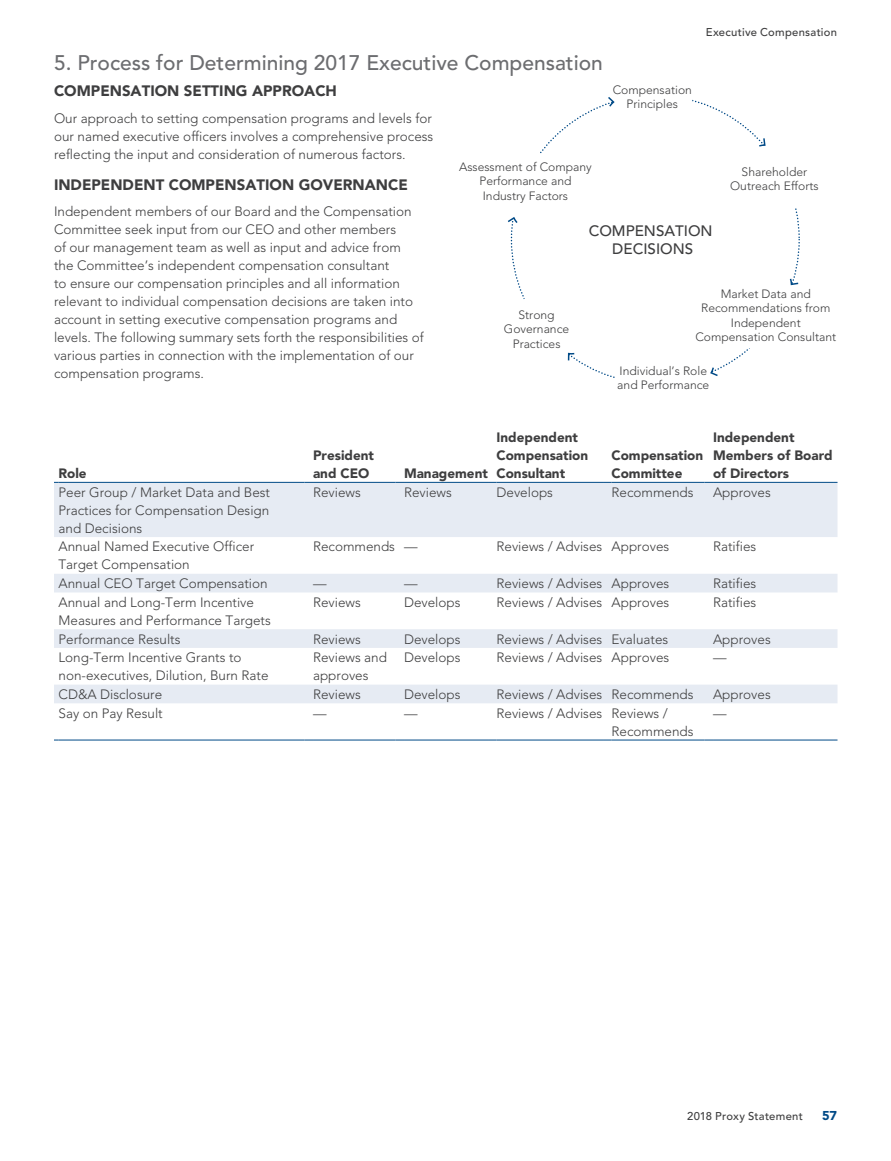
<style>
.page{position:relative;width:891px;height:1161px;background:#fff}
.page>*{position:absolute;margin:0;border:0;box-sizing:border-box;transform-origin:0 0}
.t1{font:500 21px "Avenir LT Std";color:#6c6d70}
.t2{font:900 15px "Avenir LT Std";color:#3e3e3f}
.t3{font:500 15px/18px "Avenir LT Std";color:#3e3e3f;text-align:center}
.t4{font:300 13.5px/18px "Avenir LT Std";color:#3e3e3f}
.t5{font:900 13.5px/18px "Avenir LT Std";color:#3e3e3f}
.t6{font:900 12.75px "Avenir LT Std";color:#004a87}
.t7{font:300 12px/14.4px "Avenir LT Std";color:#3e3e3f;text-align:center}
.t8{font:500 11.25px "Avenir LT Std";letter-spacing:.02em;color:#3e3e3f}
</style>
<div class="page">
<svg style="left:54px;top:483px;width:784px;height:220px"></svg>
<hr style="left:58px;top:482px;width:246px;height:1px;background:#004a87">
<hr style="left:313px;top:482px;width:83px;height:1px;background:#004a87">
<hr style="left:404px;top:482px;width:84px;height:1px;background:#004a87">
<hr style="left:497px;top:482px;width:106px;height:1px;background:#004a87">
<hr style="left:612px;top:482px;width:93px;height:1px;background:#004a87">
<hr style="left:713px;top:482px;width:120px;height:1px;background:#004a87">
<hr style="left:58px;top:740px;width:246px;height:1px;background:#004a87">
<hr style="left:313px;top:740px;width:83px;height:1px;background:#004a87">
<hr style="left:404px;top:740px;width:84px;height:1px;background:#004a87">
<hr style="left:497px;top:740px;width:106px;height:1px;background:#004a87">
<hr style="left:612px;top:740px;width:93px;height:1px;background:#004a87">
<hr style="left:713px;top:740px;width:120px;height:1px;background:#004a87">
<svg style="left:757px;top:137px;width:9px;height:10px"></svg>
<svg style="left:789px;top:277px;width:10px;height:9px"></svg>
<svg style="left:710px;top:367px;width:9px;height:9px"></svg>
<svg style="left:567px;top:352px;width:8px;height:9px"></svg>
<svg style="left:508px;top:218px;width:10px;height:5px"></svg>
<svg style="left:606px;top:97px;width:9px;height:10px"></svg>
<p class="t8" style="left:706px;top:25px;width:133px">Executive Compensation</p>
<h1 class="t1" style="left:54px;top:50px;width:550px">5. Process for Determining 2017 Executive Compensation</h1>
<p class="t2" style="left:54px;top:82px;width:285px">COMPENSATION SETTING APPROACH</p>
<p class="t4" style="left:54px;top:109px;width:381px;text-align:justify">Our approach to setting compensation programs and levels for our named executive officers involves a comprehensive process reflecting the input and consideration of numerous factors.</p>
<p class="t2" style="left:54px;top:175px;width:355px">INDEPENDENT COMPENSATION GOVERNANCE</p>
<p class="t4" style="left:54px;top:203px;width:371px">Independent members of our Board and the Compensation Committee seek input from our CEO and other members<br>of our management team as well as input and advice from<br>the Committee’s independent compensation consultant<br>to ensure our compensation principles and all information relevant to individual compensation decisions are taken into account in setting executive compensation programs and levels. The following summary sets forth the responsibilities of various parties in connection with the implementation of our compensation programs.</p>
<p class="t7" style="left:613px;top:83px;width:81px">Compensation<br>Principles</p>
<p class="t7" style="left:459px;top:160px;width:134px">Assessment of Company<br>Performance and<br>Industry Factors</p>
<p class="t7" style="left:730px;top:165px;width:90px">Shareholder<br>Outreach Efforts</p>
<p class="t3" style="left:589px;top:222px;width:125px">COMPENSATION<br>DECISIONS</p>
<p class="t7" style="left:695px;top:287px;width:142px">Market Data and<br>Recommendations from<br>Independent<br>Compensation Consultant</p>
<p class="t7" style="left:617px;top:363px;width:94px;text-align:left">Individual’s Role and Performance</p>
<p class="t7" style="left:504px;top:308px;width:67px">Strong<br>Governance<br>Practices</p>
<p class="t5" style="left:58px;top:464px;width:30px">Role</p>
<p class="t5" style="left:313px;top:446px;width:63px">President and CEO</p>
<p class="t5" style="left:404px;top:464px;width:85px">Management</p>
<p class="t5" style="left:497px;top:428px;width:93px">Independent<br>Compensation<br>Consultant</p>
<p class="t5" style="left:612px;top:446px;width:93px">Compensation<br>Committee</p>
<p class="t5" style="left:713px;top:428px;width:121px">Independent<br>Members of Board of Directors</p>
<p class="t4" style="left:58px;top:483px;width:213px;text-align:justify">Peer Group / Market Data and Best Practices for Compensation Design and Decisions</p>
<p class="t4" style="left:313px;top:483px;width:49px">Reviews</p>
<p class="t4" style="left:404px;top:483px;width:49px">Reviews</p>
<p class="t4" style="left:497px;top:483px;width:58px">Develops</p>
<p class="t4" style="left:612px;top:483px;width:84px">Recommends</p>
<p class="t4" style="left:713px;top:483px;width:59px">Approves</p>
<p class="t4" style="left:58px;top:538px;width:197px">Annual Named Executive Officer<br>Target Compensation</p>
<p class="t4" style="left:313px;top:538px;width:106px">Recommends —</p>
<p class="t4" style="left:497px;top:538px;width:174px">Reviews / Advises Approves</p>
<p class="t4" style="left:713px;top:538px;width:45px">Ratifies</p>
<p class="t4" style="left:58px;top:575px;width:211px">Annual CEO Target Compensation</p>
<p class="t4" style="left:313px;top:575px;width:15px">—</p>
<p class="t4" style="left:404px;top:575px;width:15px">—</p>
<p class="t4" style="left:497px;top:575px;width:174px">Reviews / Advises Approves</p>
<p class="t4" style="left:713px;top:575px;width:45px">Ratifies</p>
<p class="t4" style="left:58px;top:593px;width:214px">Annual and Long-Term Incentive<br>Measures and Performance Targets</p>
<p class="t4" style="left:313px;top:593px;width:49px">Reviews</p>
<p class="t4" style="left:404px;top:593px;width:58px">Develops</p>
<p class="t4" style="left:497px;top:593px;width:174px">Reviews / Advises Approves</p>
<p class="t4" style="left:713px;top:593px;width:45px">Ratifies</p>
<p class="t4" style="left:58px;top:630px;width:124px">Performance Results</p>
<p class="t4" style="left:313px;top:630px;width:49px">Reviews</p>
<p class="t4" style="left:404px;top:630px;width:58px">Develops</p>
<p class="t4" style="left:497px;top:630px;width:173px">Reviews / Advises Evaluates</p>
<p class="t4" style="left:713px;top:630px;width:59px">Approves</p>
<p class="t4" style="left:58px;top:649px;width:212px">Long-Term Incentive Grants to non-executives, Dilution, Burn Rate</p>
<p class="t4" style="left:313px;top:649px;width:76px">Reviews and approves</p>
<p class="t4" style="left:404px;top:649px;width:58px">Develops</p>
<p class="t4" style="left:497px;top:649px;width:174px">Reviews / Advises Approves</p>
<p class="t4" style="left:713px;top:649px;width:15px">—</p>
<p class="t4" style="left:58px;top:685px;width:105px">CD&amp;A Disclosure</p>
<p class="t4" style="left:313px;top:685px;width:49px">Reviews</p>
<p class="t4" style="left:404px;top:685px;width:58px">Develops</p>
<p class="t4" style="left:497px;top:685px;width:199px">Reviews / Advises Recommends</p>
<p class="t4" style="left:713px;top:685px;width:59px">Approves</p>
<p class="t4" style="left:58px;top:704px;width:106px">Say on Pay Result</p>
<p class="t4" style="left:313px;top:704px;width:15px">—</p>
<p class="t4" style="left:404px;top:704px;width:15px">—</p>
<p class="t4" style="left:612px;top:704px;width:84px;text-indent:-115px">Reviews / Advises Reviews /<br>Recommends</p>
<p class="t4" style="left:713px;top:704px;width:15px">—</p>
<p class="t8" style="left:687px;top:1110px;width:117px">2018 Proxy Statement</p>
<p class="t6" style="left:822px;top:1108px;width:16px">57</p>
</div>
